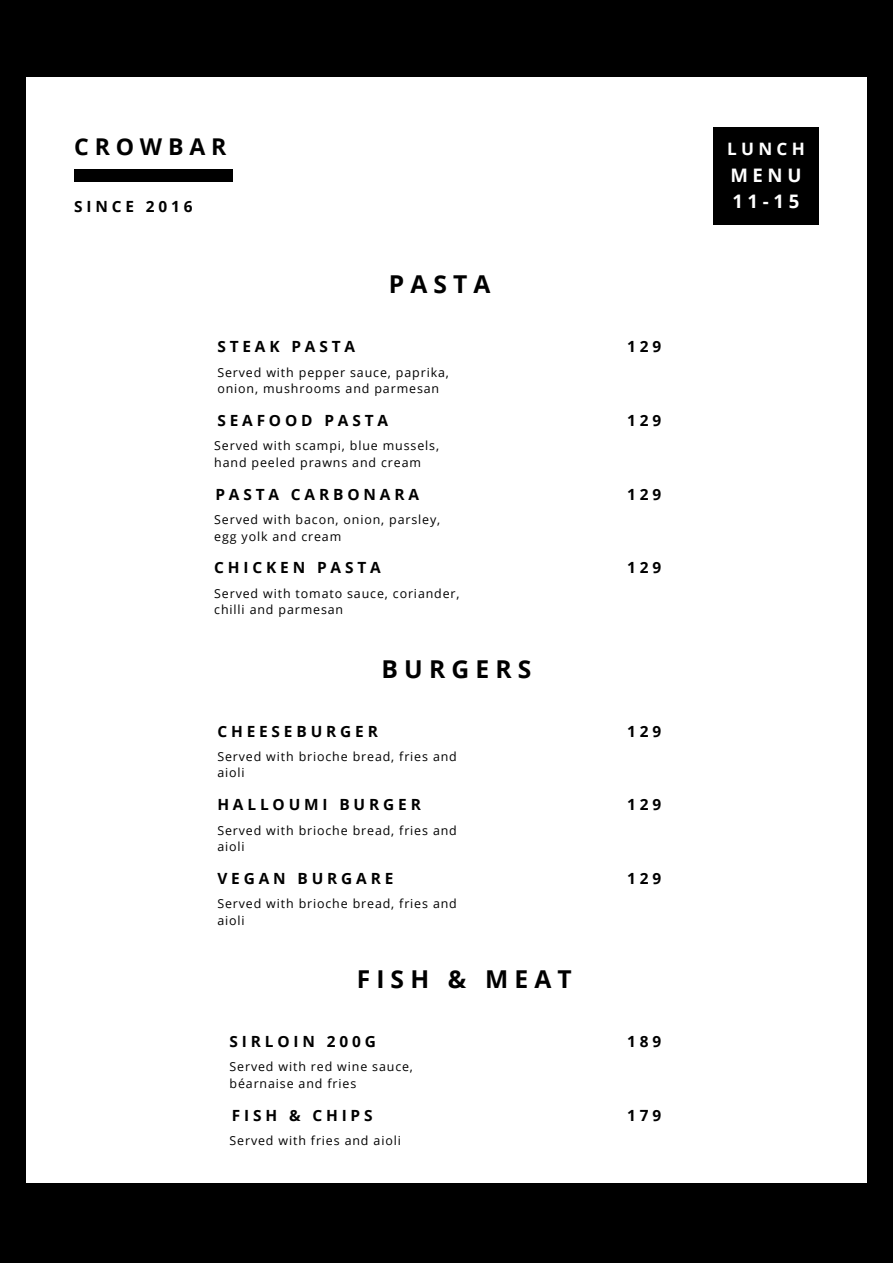
<style>
.page{position:relative;width:893px;height:1264px;background:#fff}
.page>*{position:absolute;margin:0;border:0;box-sizing:border-box;transform-origin:0 0}
.t1{font:700 24.6px "Open Sans";letter-spacing:.25em;color:#000}
.t2{font:700 23.1px "Open Sans";letter-spacing:.25em;color:#000}
.t3{font:700 18.6px/25.8px "Open Sans";letter-spacing:.25em;color:#fff}
.t4{font:700 17.1px "Open Sans";letter-spacing:.25em;color:#fff}
.t5{font:700 15.45px "Open Sans";letter-spacing:.25em;color:#000}
.t6{font:12.45px/16.5px "Open Sans";letter-spacing:.07em;color:#000}
</style>
<div class="page">
<div style="left:0;top:0;width:892px;height:1262px;background:#000"></div>
<div style="left:26px;top:77px;width:840px;height:1105px;background:#fff"></div>
<div style="left:713px;top:127px;width:105px;height:98px;background:#000"></div>
<div style="left:74px;top:170px;width:159px;height:12px;background:#000"></div>
<h2 class="t2" style="left:74px;top:130px;width:154px">CROWBAR</h2>
<p class="t5" style="left:74px;top:195px;width:120px">SINCE 2016</p>
<h1 class="t1" style="left:388px;top:267px;width:103px">PASTA</h1>
<p class="t5" style="left:217px;top:336px;width:139px">STEAK PASTA</p>
<p class="t6" style="left:217px;top:363px;width:233px">Served with pepper sauce, paprika, onion, mushrooms and parmesan</p>
<p class="t5" style="left:217px;top:409px;width:172px">SEAFOOD PASTA</p>
<p class="t6" style="left:214px;top:437px;width:226px">Served with scampi, blue mussels, hand peeled prawns and cream</p>
<p class="t5" style="left:215px;top:483px;width:205px">PASTA CARBONARA</p>
<p class="t6" style="left:214px;top:511px;width:227px">Served with bacon, onion, parsley, egg yolk and cream</p>
<p class="t5" style="left:214px;top:557px;width:168px">CHICKEN PASTA</p>
<p class="t6" style="left:214px;top:584px;width:247px">Served with tomato sauce, coriander, chilli and parmesan</p>
<h1 class="t1" style="left:381px;top:651px;width:151px">BURGERS</h1>
<p class="t5" style="left:217px;top:720px;width:162px">CHEESEBURGER</p>
<p class="t6" style="left:217px;top:747px;width:241px">Served with brioche bread, fries and aioli</p>
<p class="t5" style="left:217px;top:793px;width:205px">HALLOUMI BURGER</p>
<p class="t6" style="left:217px;top:821px;width:241px">Served with brioche bread, fries and aioli</p>
<p class="t5" style="left:217px;top:867px;width:177px">VEGAN BURGARE</p>
<p class="t6" style="left:217px;top:895px;width:241px">Served with brioche bread, fries and aioli</p>
<h1 class="t1" style="left:356px;top:961px;width:217px">FISH &amp; MEAT</h1>
<p class="t5" style="left:229px;top:1030px;width:148px">SIRLOIN 200G</p>
<p class="t6" style="left:229px;top:1058px;width:185px">Served with red wine sauce, béarnaise and fries</p>
<p class="t5" style="left:232px;top:1104px;width:142px">FISH &amp; CHIPS</p>
<p class="t6" style="left:229px;top:1131px;width:173px">Served with fries and aioli</p>
<p class="t5" style="left:627px;top:336px;width:36px">129</p>
<p class="t5" style="left:627px;top:409px;width:36px">129</p>
<p class="t5" style="left:627px;top:483px;width:36px">129</p>
<p class="t5" style="left:627px;top:557px;width:36px">129</p>
<p class="t5" style="left:627px;top:720px;width:36px">129</p>
<p class="t5" style="left:627px;top:793px;width:36px">129</p>
<p class="t5" style="left:627px;top:867px;width:36px">129</p>
<p class="t5" style="left:627px;top:1030px;width:36px">189</p>
<p class="t5" style="left:627px;top:1103px;width:36px">179</p>
<h3 class="t4" style="left:727px;top:137px;width:79px">LUNCH</h3>
<h3 class="t3" style="left:730px;top:162px;width:73px">MENU<br>11-15</h3>
</div>
